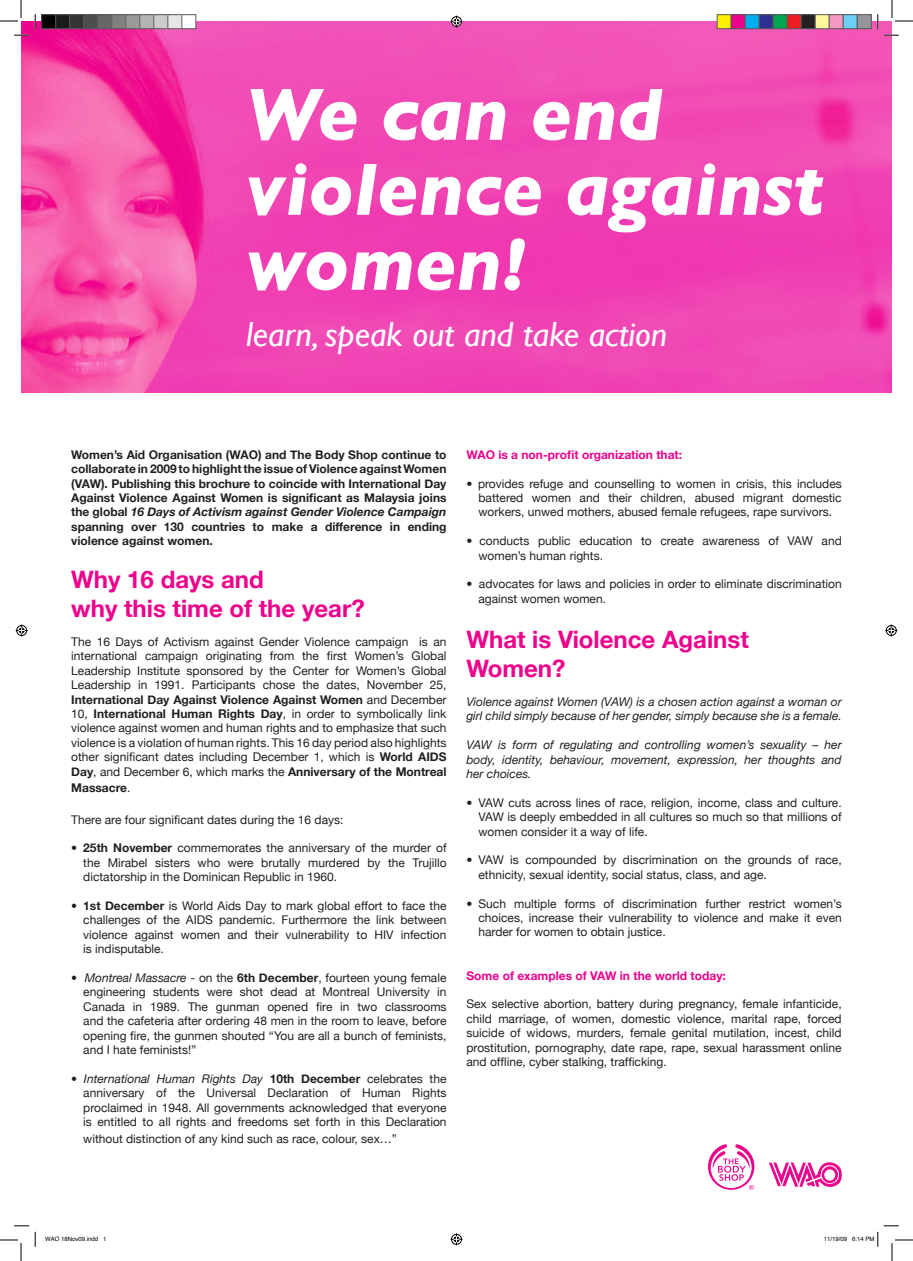
<style>
.page{position:relative;width:913px;height:1261px;background:#fff}
.page>*{position:absolute;margin:0;border:0;box-sizing:border-box;transform-origin:0 0}
.t1{font:italic 700 75px/75px "Gill Sans";color:#fff}
.t2{font:italic 35px "Gill Sans";color:#fff}
.t3{font:700 24px/28.8px "Helvetica Neue";color:#ed028c}
.t4{font:12px/14.4px "Helvetica Neue";color:#231f20;text-align:justify}
.t5{font:700 12px/14.4px "Helvetica Neue";color:#231f20;text-align:justify}
.t6{font:italic 12px/14.4px "Helvetica Neue";color:#231f20}
.t7{font:700 12px "Helvetica Neue";color:#ed028c}
.t8{font:6px "Helvetica";color:#000}
.s1{font-style:italic}
.s2{font-weight:700}
.s3{font-weight:400}
</style>
<div class="page">
<img style="left:21px;top:21px;width:870px;height:372px">
<svg style="left:769px;top:1162px;width:73px;height:25px"></svg>
<svg style="left:708px;top:1144px;width:46px;height:46px"></svg>
<svg style="left:14px;top:35px;width:15px;height:1px"></svg>
<svg style="left:883px;top:35px;width:15px;height:1px"></svg>
<svg style="left:14px;top:1225px;width:15px;height:2px"></svg>
<svg style="left:35px;top:14px;width:1px;height:15px"></svg>
<svg style="left:35px;top:1232px;width:1px;height:15px"></svg>
<svg style="left:876px;top:14px;width:2px;height:15px"></svg>
<svg style="left:0;top:0;width:22px;height:22px"></svg>
<svg style="left:0;top:1239px;width:22px;height:22px"></svg>
<svg style="left:891px;top:0;width:21px;height:22px"></svg>
<svg style="left:450px;top:16px;width:12px;height:12px"></svg>
<svg style="left:450px;top:1233px;width:12px;height:12px"></svg>
<svg style="left:16px;top:624px;width:12px;height:12px"></svg>
<svg style="left:885px;top:624px;width:12px;height:12px"></svg>
<div style="left:42px;top:15px;width:14px;height:14px;background:#000"></div>
<div style="left:41px;top:14px;width:15px;height:15px;border:1px solid #595959"></div>
<div style="left:56px;top:15px;width:14px;height:14px;background:#1a1a1a"></div>
<div style="left:55px;top:14px;width:15px;height:15px;border:1px solid #595959"></div>
<div style="left:70px;top:15px;width:14px;height:14px;background:#333"></div>
<div style="left:69px;top:14px;width:15px;height:15px;border:1px solid #595959"></div>
<div style="left:84px;top:15px;width:14px;height:14px;background:#4d4d4d"></div>
<div style="left:83px;top:14px;width:15px;height:15px;border:1px solid #595959"></div>
<div style="left:98px;top:15px;width:14px;height:14px;background:#666"></div>
<div style="left:97px;top:14px;width:15px;height:15px;border:1px solid #595959"></div>
<div style="left:112px;top:15px;width:14px;height:14px;background:#808080"></div>
<div style="left:111px;top:14px;width:15px;height:15px;border:1px solid #595959"></div>
<div style="left:126px;top:15px;width:14px;height:14px;background:#999"></div>
<div style="left:125px;top:14px;width:15px;height:15px;border:1px solid #595959"></div>
<div style="left:140px;top:15px;width:14px;height:14px;background:#b3b3b3"></div>
<div style="left:139px;top:14px;width:15px;height:15px;border:1px solid #595959"></div>
<div style="left:154px;top:15px;width:14px;height:14px;background:#ccc"></div>
<div style="left:153px;top:14px;width:15px;height:15px;border:1px solid #595959"></div>
<div style="left:168px;top:15px;width:14px;height:14px;background:#e6e6e6"></div>
<div style="left:167px;top:14px;width:15px;height:15px;border:1px solid #595959"></div>
<div style="left:182px;top:15px;width:14px;height:14px;background:#fff"></div>
<div style="left:181px;top:14px;width:15px;height:15px;border:1px solid #595959"></div>
<div style="left:717px;top:15px;width:14px;height:14px;background:#fff101"></div>
<div style="left:716px;top:14px;width:15px;height:15px;border:1px solid #595959"></div>
<div style="left:731px;top:15px;width:14px;height:14px;background:#ed028c"></div>
<div style="left:730px;top:14px;width:15px;height:15px;border:1px solid #595959"></div>
<div style="left:745px;top:15px;width:14px;height:14px;background:#00aeef"></div>
<div style="left:744px;top:14px;width:15px;height:15px;border:1px solid #595959"></div>
<div style="left:759px;top:15px;width:14px;height:14px;background:#2e3092"></div>
<div style="left:758px;top:14px;width:15px;height:15px;border:1px solid #595959"></div>
<div style="left:773px;top:15px;width:14px;height:14px;background:#00a54f"></div>
<div style="left:772px;top:14px;width:15px;height:15px;border:1px solid #595959"></div>
<div style="left:787px;top:15px;width:14px;height:14px;background:#ee1d23"></div>
<div style="left:786px;top:14px;width:15px;height:15px;border:1px solid #595959"></div>
<div style="left:801px;top:15px;width:14px;height:14px;background:#231f20"></div>
<div style="left:800px;top:14px;width:15px;height:15px;border:1px solid #595959"></div>
<div style="left:815px;top:15px;width:14px;height:14px;background:#fff79a"></div>
<div style="left:814px;top:14px;width:15px;height:15px;border:1px solid #595959"></div>
<div style="left:829px;top:15px;width:14px;height:14px;background:#f499c2"></div>
<div style="left:828px;top:14px;width:15px;height:15px;border:1px solid #595959"></div>
<div style="left:843px;top:15px;width:14px;height:14px;background:#6bcff6"></div>
<div style="left:842px;top:14px;width:15px;height:15px;border:1px solid #595959"></div>
<div style="left:857px;top:15px;width:14px;height:14px;background:#939598"></div>
<div style="left:856px;top:14px;width:15px;height:15px;border:1px solid #595959"></div>
<svg style="left:877px;top:1225px;width:35px;height:36px"></svg>
<p class="t1" style="left:246px;top:77px;width:417px">We can end</p>
<p class="t1" style="left:246px;top:152px;width:579px">violence against women!</p>
<p class="t2" style="left:246px;top:314px;width:422px">learn, speak out and take action</p>
<p class="t5" style="left:71px;top:447px;width:377px">Women’s Aid Organisation (WAO) and The Body Shop continue to collaborate in 2009 to highlight the issue of Violence against Women (VAW). Publishing this brochure to coincide with International Day Against Violence Against Women is significant as Malaysia joins the global <span class="s1">16 Days of Activism against Gender Violence Campaign </span>spanning over 130 countries to make a difference in ending violence against women.</p>
<p class="t3" style="left:71px;top:565px;width:295px">Why 16 days and<br>why this time of the year?</p>
<p class="t4" style="left:71px;top:634px;width:377px">The 16 Days of Activism against Gender Violence campaign is an international campaign originating from the first Women’s Global Leadership Institute sponsored by the Center for Women’s Global Leadership in 1991. Participants chose the dates, November 25, <span class="s2">International Day Against Violence Against Women</span> and December 10, <span class="s2">International Human Rights Day</span>, in order to symbolically link violence against women and human rights and to emphasize that such violence is a violation of human rights. This 16 day period also highlights other significant dates including December 1, which is <span class="s2">World AIDS Day</span>, and December 6, which marks the <span class="s2">Anniversary of the Montreal</span></p>
<p class="t5" style="left:71px;top:781px;width:61px">Massacre<span class="s3">.</span></p>
<p class="t4" style="left:71px;top:812px;width:274px">There are four significant dates during the 16 days:</p>
<p class="t4" style="left:83px;top:841px;width:365px;text-indent:-12px">• <span class="s2">25th November</span> commemorates the anniversary of the murder of the Mirabel sisters who were brutally murdered by the Trujillo dictatorship in the Dominican Republic in 1960.</p>
<p class="t4" style="left:83px;top:898px;width:365px;text-indent:-12px">• <span class="s2">1st December</span> is World Aids Day to mark global effort to face the challenges of the AIDS pandemic. Furthermore the link between violence against women and their vulnerability to HIV infection is indisputable.</p>
<p class="t4" style="left:83px;top:970px;width:365px;text-indent:-12px">• <span class="s1">Montreal Massacre</span> - on the <span class="s2">6th December</span>, fourteen young female engineering students were shot dead at Montreal University in Canada in 1989. The gunman opened fire in two classrooms and the cafeteria after ordering 48 men in the room to leave, before opening fire, the gunmen shouted “You are all a bunch of feminists, and I hate feminists!”</p>
<p class="t4" style="left:83px;top:1071px;width:365px;text-indent:-12px">• <span class="s1">International Human Rights Day</span> <span class="s2">10th December</span> celebrates the anniversary of the Universal Declaration of Human Rights proclaimed in 1948. All governments acknowledged that everyone is entitled to all rights and freedoms set forth in this Declaration</p>
<p class="t4" style="left:83px;top:1131px;width:315px">without distinction of any kind such as race, colour, sex…”</p>
<p class="t7" style="left:466px;top:447px;width:217px">WAO is a non-profit organization that:</p>
<p class="t4" style="left:478px;top:476px;width:365px;text-indent:-12px">• provides refuge and counselling to women in crisis, this includes battered women and their children, abused migrant domestic workers, unwed mothers, abused female refugees, rape survivors.</p>
<p class="t4" style="left:478px;top:533px;width:365px;text-indent:-12px">• conducts public education to create awareness of VAW and women’s human rights.</p>
<p class="t4" style="left:478px;top:577px;width:364px;text-indent:-12px">• advocates for laws and policies in order to eliminate discrimination against women women.</p>
<p class="t3" style="left:466px;top:625px;width:284px">What is Violence Against<br>Women?</p>
<p class="t6" style="left:466px;top:694px;width:377px">Violence against Women (VAW) is a chosen action against a woman or girl child simply because of her gender, simply because she is a female.</p>
<p class="t6" style="left:466px;top:737px;width:377px;text-align:justify">VAW is form of regulating and controlling women’s sexuality – her body, identity, behaviour, movement, expression, her thoughts and her choices.</p>
<p class="t4" style="left:478px;top:795px;width:365px;text-indent:-12px">• VAW cuts across lines of race, religion, income, class and culture.<br>VAW is deeply embedded in all cultures so much so that millions of women consider it a way of life.</p>
<p class="t4" style="left:478px;top:853px;width:365px;text-indent:-12px">• VAW is compounded by discrimination on the grounds of race, ethnicity, sexual identity, social status, class, and age.</p>
<p class="t4" style="left:478px;top:896px;width:365px;text-indent:-12px">• Such multiple forms of discrimination further restrict women’s choices, increase their vulnerability to violence and make it even harder for women to obtain justice.</p>
<p class="t7" style="left:466px;top:968px;width:261px">Some of examples of VAW in the world today:</p>
<p class="t4" style="left:466px;top:997px;width:377px">Sex selective abortion, battery during pregnancy, female infanticide, child marriage, of women, domestic violence, marital rape, forced suicide of widows, murders, female genital mutilation, incest, child prostitution, pornography, date rape, rape, sexual harassment online and offline, cyber stalking, trafficking.</p>
<p class="t8" style="left:45px;top:1234px;width:63px">WAO 18Nov09.indd 1</p>
<p class="t8" style="left:823px;top:1234px;width:52px">11/19/09 6:14 PM</p>
</div>
